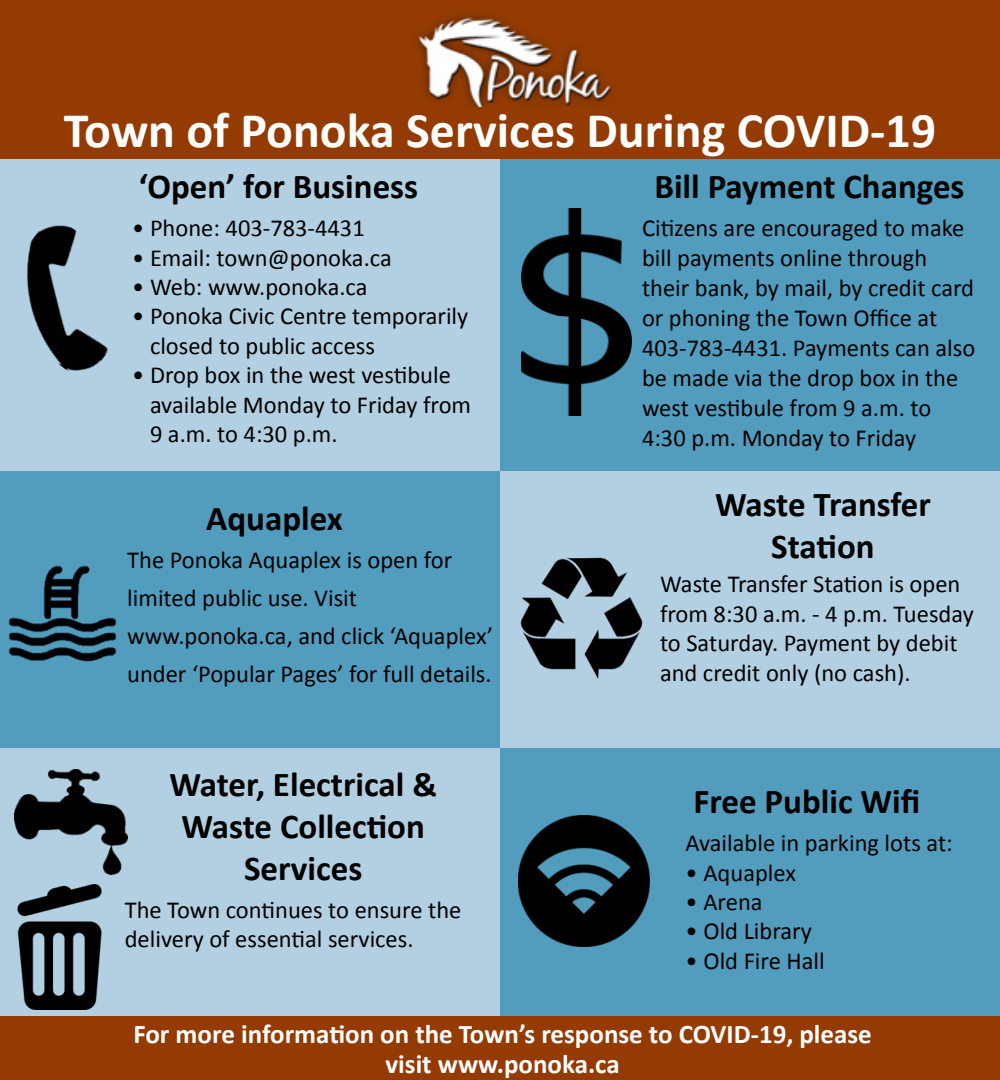
<style>
.page{position:relative;width:1000px;height:1080px;background:#fff}
.page>*{position:absolute;margin:0;border:0;box-sizing:border-box;transform-origin:0 0}
.t1{font:700 50px "Calibri";color:#fff}
.t2{font:700 35px/42px "Calibri";color:#000;text-align:center}
.t3{font:700 27px "Calibri";color:#fff}
.t4{font:24.5px/29.4px "Calibri";color:#000}
</style>
<div class="page">
<div style="left:500px;top:748px;width:500px;height:268px;background:#529cbe"></div>
<div style="left:0;top:157px;width:500px;height:314px;background:#b2d0e2"></div>
<img style="left:26px;top:225px;width:82px;height:146px">
<div style="left:500px;top:157px;width:500px;height:314px;background:#529cbe"></div>
<div style="left:0;top:471px;width:500px;height:277px;background:#529cbe"></div>
<img style="left:518px;top:816px;width:132px;height:131px">
<div style="left:0;top:748px;width:500px;height:277px;background:#b2d0e2"></div>
<img style="left:522px;top:209px;width:109px;height:207px">
<div style="left:500px;top:471px;width:500px;height:277px;background:#b2d0e2"></div>
<img style="left:520px;top:557px;width:123px;height:122px">
<div style="left:0;top:0;width:1000px;height:158px;background:#933b03"></div>
<img style="left:417px;top:15px;width:195px;height:91px">
<div style="left:0;top:1016px;width:1000px;height:64px;background:#933b03"></div>
<img style="left:15px;top:770px;width:113px;height:105px">
<img style="left:17px;top:884px;width:85px;height:125px">
<img style="left:8px;top:565px;width:109px;height:97px">
<p class="t1" style="left:64px;top:98px;width:874px">Town of Ponoka Services During COVID-19</p>
<p class="t2" style="left:139px;top:166px;width:281px">‘Open’ for Business</p>
<p class="t4" style="left:132px;top:214px;width:234px">• Phone: 403-783-4431</p>
<p class="t4" style="left:132px;top:243px;width:261px">• Email: town@ponoka.ca</p>
<p class="t4" style="left:132px;top:272px;width:237px">• Web: www.ponoka.ca</p>
<p class="t4" style="left:150px;top:302px;width:320px;text-indent:-18px">• Ponoka Civic Centre temporarily closed to public access</p>
<p class="t4" style="left:150px;top:361px;width:323px;text-indent:-18px">• Drop box in the west vestibule available Monday to Friday from<br>9 a.m. to 4:30 p.m.</p>
<p class="t2" style="left:206px;top:497px;width:138px">Aquaplex</p>
<p class="t4" style="left:127px;top:545px;width:327px">The Ponoka Aquaplex is open for</p>
<p class="t4" style="left:127px;top:583px;width:231px">limited public use. Visit</p>
<p class="t4" style="left:127px;top:616px;width:368px;line-height:38px">www.ponoka.ca, and click ‘Aquaplex’ under ‘Popular Pages’ for full details.</p>
<p class="t2" style="left:169px;top:763px;width:269px">Water, Electrical &amp;<br>Waste Collection<br>Services</p>
<p class="t4" style="left:125px;top:895px;width:338px">The Town continues to ensure the delivery of essential services.</p>
<p class="t2" style="left:654px;top:166px;width:312px">Bill Payment Changes</p>
<p class="t4" style="left:642px;top:213px;width:335px;line-height:30px">Citizens are encouraged to make bill payments online through their bank, by mail, by credit card or phoning the Town Office at<br>403-783-4431. Payments can also be made via the drop box in the west vestibule from 9 a.m. to<br>4:30 p.m. Monday to Friday</p>
<p class="t2" style="left:715px;top:484px;width:217px">Waste Transfer</p>
<p class="t2" style="left:771px;top:526px;width:105px">Station</p>
<p class="t4" style="left:660px;top:570px;width:315px">Waste Transfer Station is open from 8:30 a.m. - 4 p.m. Tuesday to Saturday. Payment by debit and credit only (no cash).</p>
<p class="t2" style="left:693px;top:781px;width:228px">Free Public Wifi</p>
<p class="t4" style="left:685px;top:829px;width:269px">Available in parking lots at:</p>
<p class="t4" style="left:685px;top:858px;width:112px">• Aquaplex</p>
<p class="t4" style="left:685px;top:887px;width:79px">• Arena</p>
<p class="t4" style="left:685px;top:917px;width:128px">• Old Library</p>
<p class="t4" style="left:685px;top:946px;width:141px">• Old Fire Hall</p>
<p class="t3" style="left:133px;top:1017px;width:740px">For more information on the Town’s response to COVID-19, please</p>
<p class="t3" style="left:385px;top:1047px;width:236px">visit www.ponoka.ca</p>
</div>
